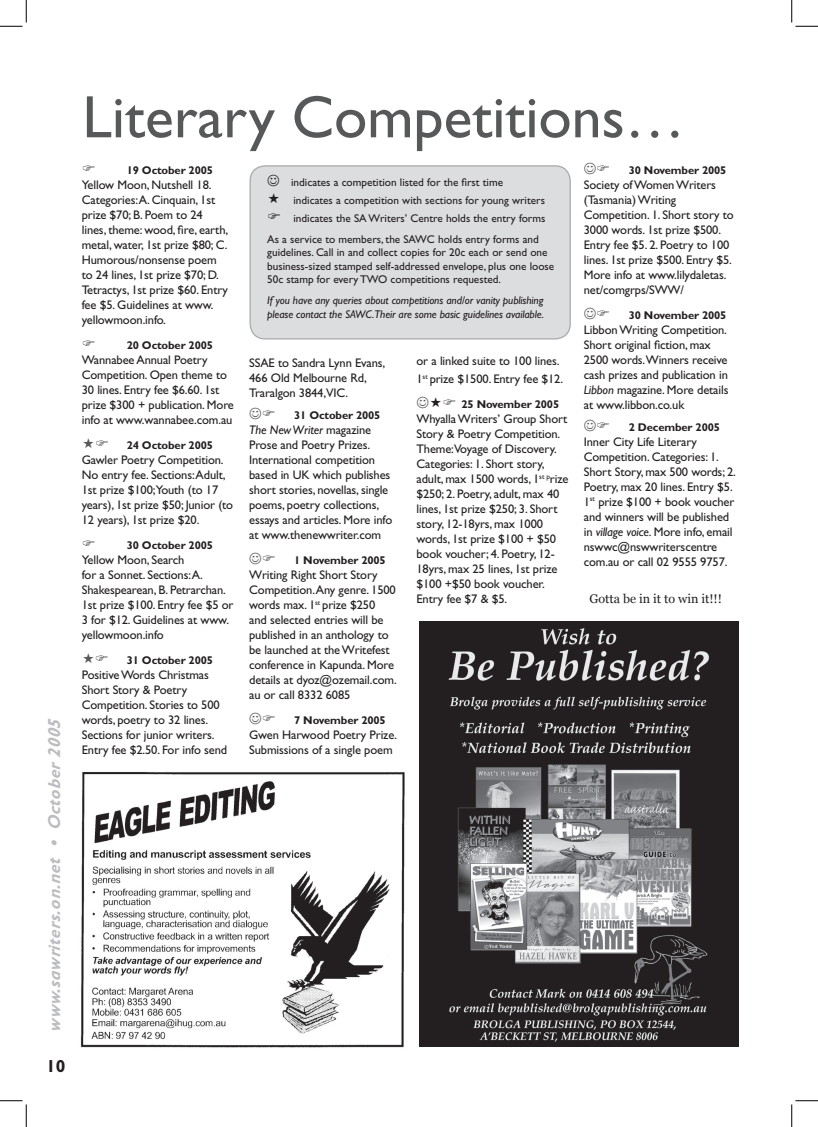
<style>
.page{position:relative;width:818px;height:1127px;background:#fff}
.page>*{position:absolute;margin:0;border:0;box-sizing:border-box;transform-origin:0 0}
.t1{font:60px "Gill Sans";color:#57585a}
.t2{font:italic 700 17.5px "Gill Sans";color:#bcbdc0}
.t3{font:700 17.5px "Gill Sans";color:#231f20}
.t4{font:12.5px/15px "Gill Sans";letter-spacing:-.01em;color:#231f20}
.t5{font:12.5px "Georgia";color:#231f20}
.t6{font:11.25px/13.5px "Gill Sans";color:#231f20}
.t7{font:700 11.25px "Gill Sans";letter-spacing:-.01em;color:#231f20}
.t8{font:italic 11.25px/13.8px "Gill Sans";letter-spacing:-.01em;color:#231f20}
.s1{font-style:italic}
</style>
<div class="page">
<div style="left:249px;top:165px;width:322px;height:174px;background:#dcdddf"></div>
<img style="left:80px;top:772px;width:325px;height:276px">
<img style="left:420px;top:621px;width:318px;height:425px">
<svg style="left:0;top:0;width:27px;height:27px"></svg>
<svg style="left:0;top:1100px;width:27px;height:26px"></svg>
<svg style="left:791px;top:0;width:27px;height:27px"></svg>
<svg style="left:791px;top:1100px;width:27px;height:26px"></svg>
<svg style="left:268px;top:175px;width:11px;height:11px"></svg>
<svg style="left:269px;top:193px;width:10px;height:10px"></svg>
<svg style="left:268px;top:213px;width:12px;height:6px"></svg>
<h2 class="t2" style="left:44px;top:1031px;width:317px;rotate:-90deg">www.sawriters.on.net • October 2005</h2>
<h2 class="t3" style="left:46px;top:1055px;width:21px">10</h2>
<h1 class="t1" style="left:82px;top:83px;width:604px">Literary Competitions…</h1>
<p class="t6" style="left:291px;top:173px;width:256px;line-height:18px">indicates a competition listed for the first time indicates a competition with sections for young writers indicates the SA Writers’ Centre holds the entry forms</p>
<p class="t6" style="left:267px;top:232px;width:289px">As a service to members, the SAWC holds entry forms and guidelines. Call in and collect copies for 20c each or send one business-sized stamped self-addressed envelope, plus one loose 50c stamp for every TWO competitions requested.</p>
<p class="t8" style="left:267px;top:293px;width:278px">If you have any queries about competitions and/or vanity publishing please contact the SAWC.Their are some basic guidelines available.</p>
<p class="t7" style="left:127px;top:163px;width:88px">19 October 2005</p>
<p class="t4" style="left:82px;top:177px;width:148px">Yellow Moon, Nutshell 18.<br>Categories:A. Cinquain, 1st prize $70; B. Poem to 24 lines, theme: wood, fire, earth, metal, water, 1st prize $80; C.<br>Humorous/nonsense poem to 24 lines, 1st prize $70; D.<br>Tetractys, 1st prize $60. Entry fee $5. Guidelines at www. yellowmoon.info.</p>
<p class="t7" style="left:127px;top:338px;width:88px">20 October 2005</p>
<p class="t4" style="left:82px;top:352px;width:154px">Wannabee Annual Poetry<br>Competition. Open theme to<br>30 lines. Entry fee $6.60. 1st prize $300 + publication. More info at www.wannabee.com.au</p>
<p class="t7" style="left:127px;top:438px;width:88px">24 October 2005</p>
<p class="t4" style="left:82px;top:452px;width:153px">Gawler Poetry Competition.<br>No entry fee. Sections:Adult,<br>1st prize $100;Youth (to 17 years), 1st prize $50; Junior (to<br>12 years), 1st prize $20.</p>
<p class="t7" style="left:127px;top:538px;width:88px">30 October 2005</p>
<p class="t4" style="left:82px;top:552px;width:153px">Yellow Moon, Search<br>for a Sonnet. Sections:A.<br>Shakespearean, B. Petrarchan.<br>1st prize $100. Entry fee $5 or<br>3 for $12. Guidelines at www. yellowmoon.info</p>
<p class="t7" style="left:127px;top:653px;width:88px">31 October 2005</p>
<p class="t4" style="left:82px;top:667px;width:147px">Positive Words Christmas<br>Short Story &amp; Poetry<br>Competition. Stories to 500 words, poetry to 32 lines.<br>Sections for junior writers.<br>Entry fee $2.50. For info send</p>
<p class="t7" style="left:629px;top:163px;width:99px">30 November 2005</p>
<p class="t4" style="left:584px;top:177px;width:152px">Society of Women Writers (Tasmania) Writing<br>Competition. 1. Short story to<br>3000 words. 1st prize $500.<br>Entry fee $5. 2. Poetry to 100 lines. 1st prize $500. Entry $5.<br>More info at www.lilydaletas. net/comgrps/SWW/</p>
<p class="t7" style="left:629px;top:308px;width:99px">30 November 2005</p>
<p class="t4" style="left:584px;top:322px;width:146px">Libbon Writing Competition.<br>Short original fiction, max<br>2500 words.Winners receive cash prizes and publication in<br><span class="s1">Libbon</span> magazine. More details at www.libbon.co.uk</p>
<p class="t7" style="left:629px;top:420px;width:93px">2 December 2005</p>
<p class="t4" style="left:584px;top:434px;width:154px">Inner City Life Literary<br>Competition. Categories: 1.<br>Short Story, max 500 words; 2.<br>Poetry, max 20 lines. Entry $5.<br>1<sup>st</sup> prize $100 + book voucher and winners will be published in <span class="s1">village voice.</span> More info, email nswwc@nswwriterscentre com.au or call 02 9555 9757.</p>
<p class="t5" style="left:589px;top:591px;width:134px">Gotta be in it to win it!!!</p>
<p class="t4" style="left:416px;top:351px;width:148px;line-height:18px">or a linked suite to 100 lines.<br>1<sup>st</sup> prize $1500. Entry fee $12.</p>
<p class="t7" style="left:461px;top:397px;width:99px">25 November 2005</p>
<p class="t4" style="left:416px;top:411px;width:153px">Whyalla Writers’ Group Short<br>Story &amp; Poetry Competition.<br>Theme:Voyage of Discovery.<br>Categories: 1. Short story, adult, max 1500 words, 1<sup>st</sup> <sup>p</sup>rize $250; 2. Poetry, adult, max 40 lines, 1st prize $250; 3. Short story, 12-18yrs, max 1000 words, 1st prize $100 + $50 book voucher; 4. Poetry, 12-<br>18yrs, max 25 lines, 1st prize $100 +$50 book voucher.<br>Entry fee $7 &amp; $5.</p>
<p class="t4" style="left:249px;top:355px;width:138px">SSAE to Sandra Lynn Evans,<br>466 Old Melbourne Rd,<br>Traralgon 3844,VIC.</p>
<p class="t7" style="left:294px;top:408px;width:88px">31 October 2005</p>
<p class="t4" style="left:249px;top:422px;width:145px"><span class="s1">The New Writer</span> magazine<br>Prose and Poetry Prizes.<br>International competition based in UK which publishes short stories, novellas, single poems, poetry collections, essays and articles. More info at www.thenewwriter.com</p>
<p class="t7" style="left:294px;top:553px;width:93px">1 November 2005</p>
<p class="t4" style="left:249px;top:567px;width:149px">Writing Right Short Story<br>Competition.Any genre. 1500 words max. 1<sup>st</sup> prize $250<br>and selected entries will be published in an anthology to be launched at the Writefest conference in Kapunda. More details at dyoz@ozemail.com. au or call 8332 6085</p>
<p class="t7" style="left:294px;top:713px;width:93px">7 November 2005</p>
<p class="t4" style="left:249px;top:727px;width:149px">Gwen Harwood Poetry Prize.<br>Submissions of a single poem</p>
</div>
